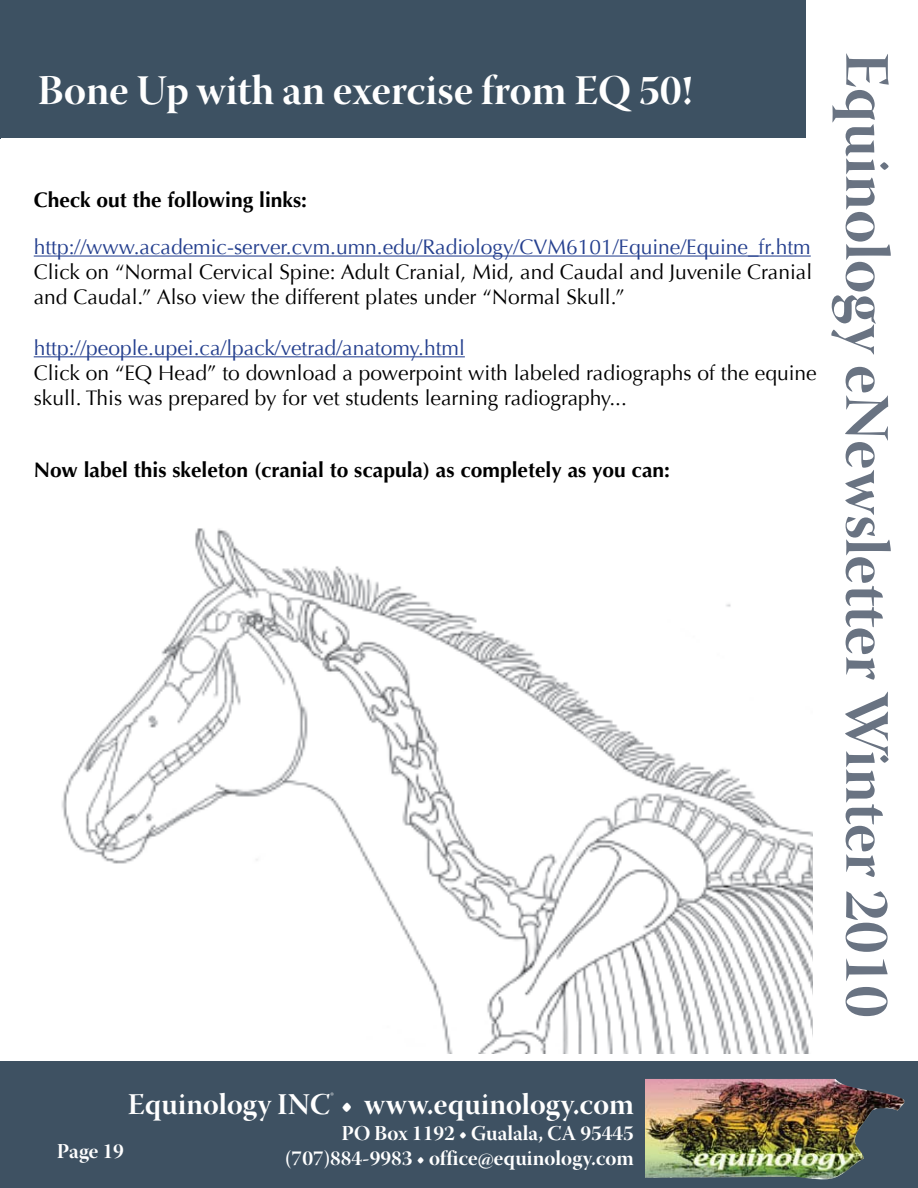
<style>
.page{position:relative;width:918px;height:1188px;background:#fff}
.page>*{position:absolute;margin:0;border:0;box-sizing:border-box;transform-origin:0 0}
.t1{font:63px "Warnock Pro Bold Disp";color:#697382}
.t2{font:42px "Warnock Pro Bold Disp";color:#fff}
.t3{font:30px "Warnock Pro Bold Disp";letter-spacing:.005em;color:#fff}
.t4{font:21px/25.2px "Optima";color:#000}
.t5{font:21px "Optima";color:#25408f}
.t6{font:700 21px "Optima";color:#000}
.t7{font:21px "Warnock Pro Bold Disp";color:#fff}
</style>
<div class="page">
<div style="left:0;top:1061px;width:918px;height:127px;background:#3e5162"></div>
<img style="left:645px;top:1079px;width:259px;height:101px">
<hr style="left:0;top:2px;width:1px;height:137px;background:#3d5162">
<img style="left:61px;top:528px;width:752px;height:525px">
<hr style="left:34px;top:256px;width:777px;height:1px;background:#25408f">
<hr style="left:34px;top:356px;width:431px;height:1px;background:#25408f">
<div style="left:0;top:0;width:806px;height:137px;background:#3d5162"></div>
<h2 class="t2" style="left:37px;top:65px;width:657px">Bone Up with an exercise from EQ 50!</h2>
<p class="t6" style="left:34px;top:188px;width:275px">Check out the following links:</p>
<p class="t5" style="left:34px;top:235px;width:779px">http://www.academic-server.cvm.umn.edu/Radiology/CVM6101/Equine/Equine_fr.htm</p>
<p class="t4" style="left:34px;top:260px;width:780px">Click on “Normal Cervical Spine: Adult Cranial, Mid, and Caudal and Juvenile Cranial and Caudal.” Also view the different plates under “Normal Skull.”</p>
<p class="t5" style="left:34px;top:335px;width:433px">http://people.upei.ca/lpack/vetrad/anatomy.html</p>
<p class="t4" style="left:34px;top:361px;width:784px">Click on “EQ Head” to download a powerpoint with labeled radiographs of the equine skull. This was prepared by for vet students learning radiography...</p>
<p class="t6" style="left:34px;top:457px;width:638px">Now label this skeleton (cranial to scapula) as completely as you can:</p>
<h1 class="t1" style="left:905px;top:52px;width:967px;rotate:90deg">Equinology eNewsletter Winter 2010</h1>
<h3 class="t3" style="left:128px;top:1086px;width:507px">Equinology INC<sup>®</sup> • www.equinology.com</h3>
<p class="t7" style="left:341px;top:1120px;width:294px">PO Box 1192 • Gualala, CA 95445</p>
<p class="t7" style="left:57px;top:1139px;width:68px">Page 19</p>
<p class="t7" style="left:285px;top:1145px;width:350px">(707)884-9983 • office@equinology.com</p>
</div>
